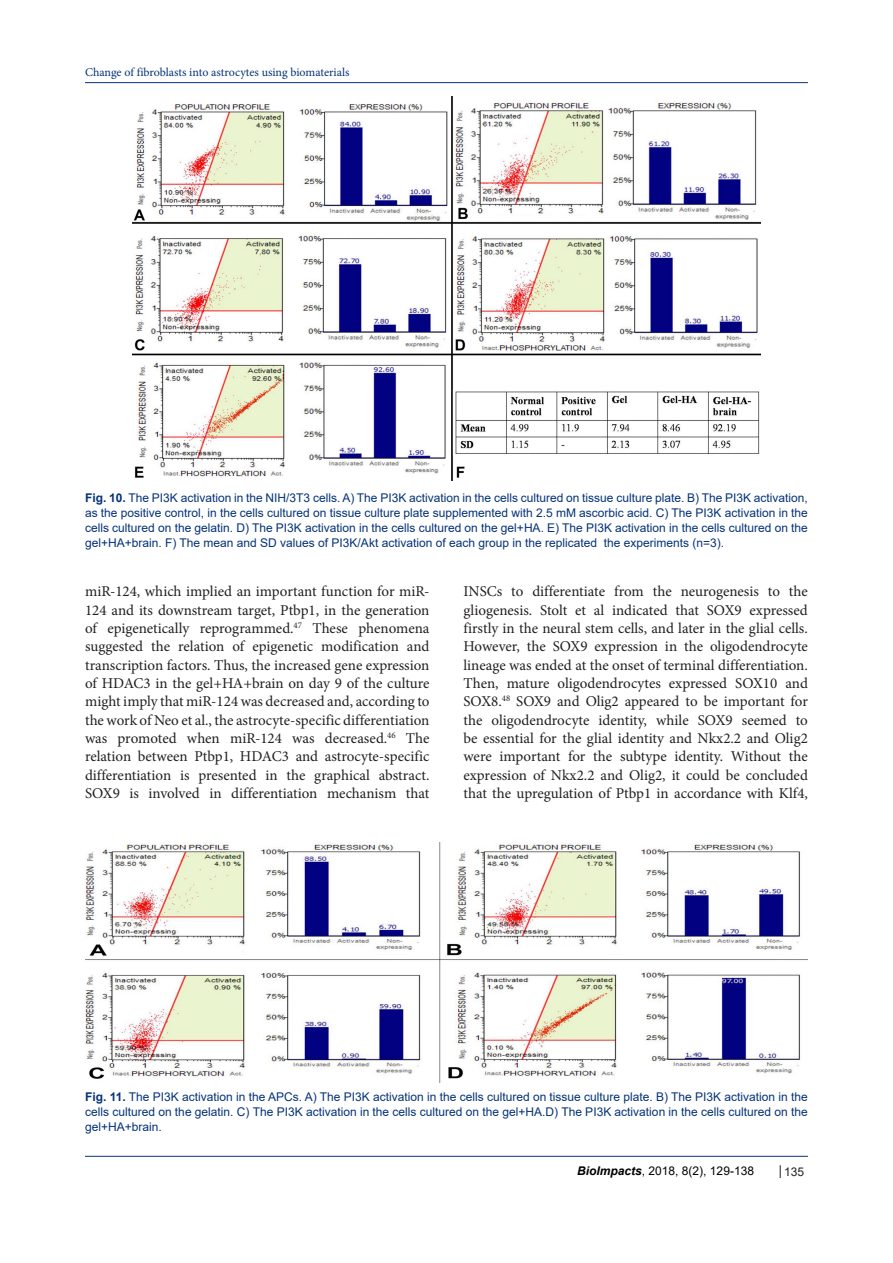
<style>
.page{position:relative;width:893px;height:1263px;background:#fff}
.page>*{position:absolute;margin:0;border:0;box-sizing:border-box;transform-origin:0 0}
.t1{font:15px/18.3px "Minion Pro";color:#231f20;text-align:justify}
.t2{font:12px/15px "Arial";color:#053278;text-align:justify}
.t3{font:12px "Minion Pro";letter-spacing:-.005em;color:#053278}
.t4{font:12px "Arial";color:#000}
.t5{font:12px "Arial";color:#231f20}
.s1{font-weight:700}
.s2{font-weight:700;font-style:italic}
.s3{color:#150000}
</style>
<div class="page">
<hr style="left:85px;top:82px;width:723px;height:1px;background:#053278">
<hr style="left:85px;top:1156px;width:723px;height:1px;background:#053278">
<svg style="left:780px;top:1165px;width:1px;height:13px"></svg>
<img style="left:133px;top:96px;width:627px;height:384px">
<img style="left:85px;top:842px;width:723px;height:240px">
<p class="t3" style="left:85px;top:64px;width:266px">Change of fibroblasts into astrocytes using biomaterials</p>
<p class="t2" style="left:85px;top:490px;width:724px"><span class="s1">Fig. 10.</span> The PI3K activation in the NIH/3T3 cells. A) The PI3K activation in the cells cultured on tissue culture plate. B) The PI3K activation, as the positive control, in the cells cultured on tissue culture plate supplemented with 2.5 mM ascorbic acid. C) The PI3K activation in the cells cultured on the gelatin. D) The PI3K activation in the cells cultured on the gel+HA. E) The PI3K activation in the cells cultured on the gel+HA+brain. F) The mean and SD values of PI3K/Akt activation of each group in the replicated the experiments (n=3).</p>
<p class="t1" style="left:85px;top:583px;width:346px">miR-124, which implied an important function for miR-124 and its downstream target, Ptbp1, in the generation of epigenetically reprogrammed.<sup>47</sup> These phenomena suggested the relation of epigenetic modification and transcription factors. Thus, the increased gene expression of HDAC3 in the gel+HA+brain on day 9 of the culture might imply that miR-124 was decreased and, according to the work of Neo et al., the astrocyte-specific differentiation was promoted when miR-124 was decreased.<sup>46</sup> The relation between Ptbp1, HDAC3 and astrocyte-specific differentiation is presented in the graphical abstract.<br>SOX9 is involved in differentiation mechanism that</p>
<p class="t1" style="left:463px;top:583px;width:346px">INSCs to differentiate from the neurogenesis to the gliogenesis. Stolt et al indicated that SOX9 expressed firstly in the neural stem cells, and later in the glial cells.<br>However, the SOX9 expression in the oligodendrocyte lineage was ended at the onset of terminal differentiation.<br>Then, mature oligodendrocytes expressed SOX10 and SOX8.<sup>48</sup> SOX9 and Olig2 appeared to be important for the oligodendrocyte identity, while SOX9 seemed to be essential for the glial identity and Nkx2.2 and Olig2 were important for the subtype identity. Without the expression of Nkx2.2 and Olig2, it could be concluded that the upregulation of Ptbp1 in accordance with Klf4,</p>
<p class="t2" style="left:85px;top:1089px;width:724px"><span class="s1">Fig. 11.</span> The PI3K activation in the APCs. A) The PI3K activation in the cells cultured on tissue culture plate. B) The PI3K activation in the cells cultured on the gelatin. C) The PI3K activation in the cells cultured on the gel+HA.D) The PI3K activation in the cells cultured on the gel+HA+brain.</p>
<p class="t4" style="left:577px;top:1163px;width:178px"><span class="s2">BioImpacts</span><span class="s3">,</span> 2018, 8(2), 129-138</p>
<p class="t5" style="left:784px;top:1164px;width:22px">135</p>
</div>
